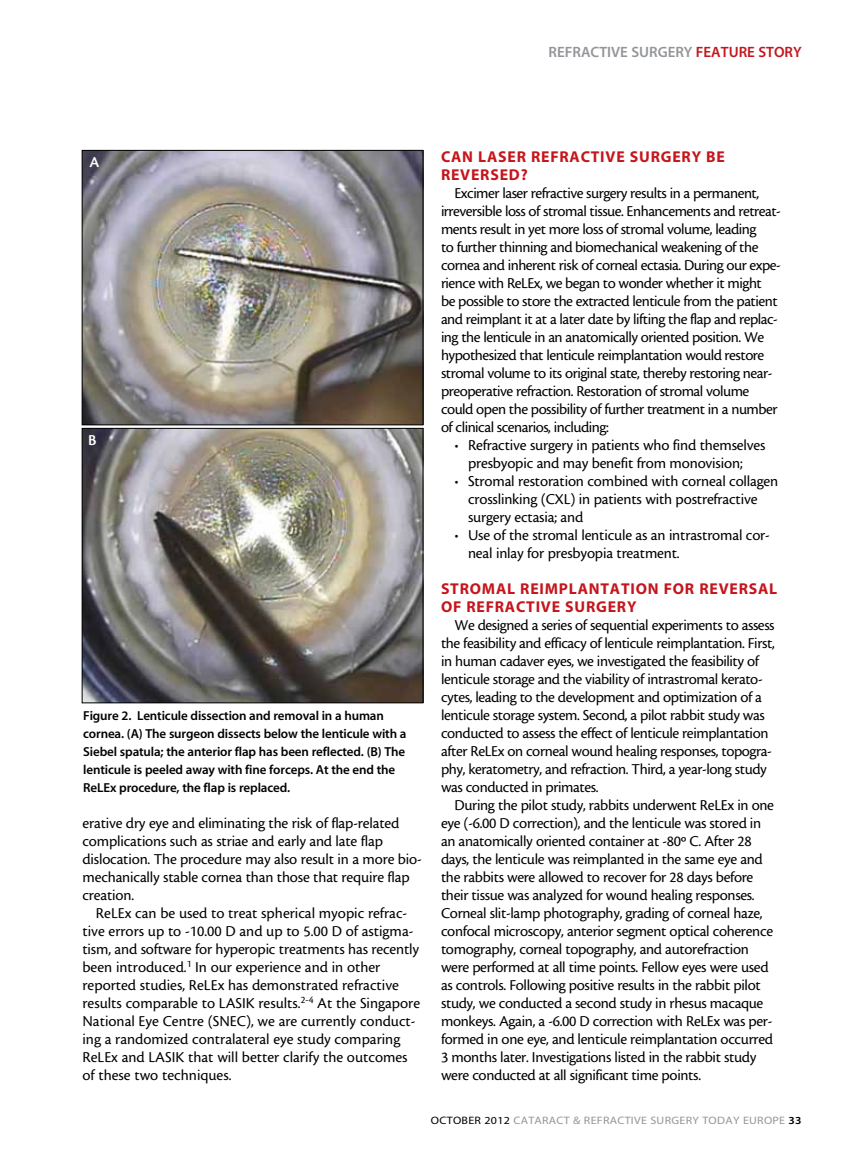
<style>
.page{position:relative;width:864px;height:1161px;background:#fff}
.page>*{position:absolute;margin:0;border:0;box-sizing:border-box;transform-origin:0 0}
.t1{font:15.75px/18px "Cronos MM 408 10";letter-spacing:-.02em;color:#000}
.t2{font:15.75px/18px "Cronos MM 408 10";color:#000}
.t3{font:15.75px/18px "Myriad MM 700 600";letter-spacing:.05em;color:#c4161c}
.t4{font:15.75px "Cronos MM 574 10";color:#fff}
.t5{font:15px "Myriad MM 565 600";color:#939598}
.t6{font:13.05px/18px "Myriad MM 565 600";letter-spacing:-.01em;color:#000}
.t7{font:10.8px "Myriad MM 400 600";letter-spacing:.025em;color:#939598;scale:1.11 1}
.s1{color:#c4161c}
.s2{color:#000}
.s3{font-family:"Myriad MM 565 600";color:#000}
</style>
<div class="page">
<img style="left:84px;top:430px;width:337px;height:271px">
<div style="left:82px;top:428px;width:341px;height:275px;border:1px solid #000"></div>
<img style="left:84px;top:152px;width:337px;height:271px">
<div style="left:82px;top:150px;width:341px;height:275px;border:1px solid #000"></div>
<p class="t5" style="left:549px;top:45px;width:255px">Refractive Surgery <span class="s1">Feature story</span></p>
<p class="t4" style="left:90px;top:154px;width:11px">A</p>
<p class="t4" style="left:88px;top:432px;width:10px">B</p>
<p class="t6" style="left:83px;top:707px;width:325px">Figure 2. Lenticule dissection and removal in a human cornea. (A) The surgeon dissects below the lenticule with a Siebel spatula; the anterior flap has been reflected. (B) The lenticule is peeled away with fine forceps. At the end the ReLEx procedure, the flap is replaced.</p>
<p class="t1" style="left:82px;top:814px;width:341px">erative dry eye and eliminating the risk of flap-related complications such as striae and early and late flap dislocation. The procedure may also result in a more bio&shy;mechanically stable cornea than those that require flap creation.</p>
<p class="t2" style="left:82px;top:904px;width:339px;text-indent:13px">ReLEx can be used to treat spherical myopic refrac&shy;tive errors up to -10.00 D and up to 5.00 D of astigma&shy;tism, and software for hyperopic treatments has recently been introduced.<sup>1</sup> In our experience and in other reported studies, ReLEx has demonstrated refractive results comparable to LASIK results.<sup>2-4</sup> At the Singapore National Eye Centre (SNEC), we are currently conduct&shy;ing a randomized contralateral eye study comparing ReLEx and LASIK that will better clarify the outcomes of these two techniques.</p>
<p class="t3" style="left:441px;top:149px;width:285px">CAN LASER REFRACTIVE SURGERY BE<br>REVERSED?</p>
<p class="t1" style="left:441px;top:184px;width:342px;text-indent:13px">Excimer laser refractive surgery results in a permanent, irreversible loss of stromal tissue. Enhancements and retreat&shy;ments result in yet more loss of stromal volume, leading<br>to further thinning and biomechanical weakening of the cornea and inherent risk of corneal ectasia. During our expe&shy;rience with ReLEx, we began to wonder whether it might<br>be possible to store the extracted lenticule from the patient and reimplant it at a later date by lifting the flap and replac&shy;ing the lenticule in an anatomically oriented position. We hypothesized that lenticule reimplantation would restore stromal volume to its original state, thereby restoring near&shy;preoperative refraction. Restoration of stromal volume could open the possibility of further treatment in a number of clinical scenarios, including:</p>
<p class="t1" style="left:455px;top:436px;width:312px;text-align:center">• Refractive surgery in patients who find themselves presbyopic and may benefit from monovision;</p>
<p class="t1" style="left:468px;top:472px;width:312px;text-indent:-13px">• Stromal restoration combined with corneal collagen crosslinking (CXL) in patients with postrefractive surgery ectasia; and</p>
<p class="t1" style="left:468px;top:526px;width:304px;text-indent:-13px">• Use of the stromal lenticule as an intrastromal cor&shy;neal inlay for presbyopia treatment.</p>
<p class="t3" style="left:441px;top:581px;width:338px">STROMAL REIMPLANTATION FOR REVERSAL<br>OF REFRACTIVE SURGERY</p>
<p class="t1" style="left:441px;top:616px;width:335px;text-indent:13px">We designed a series of sequential experiments to assess the feasibility and efficacy of lenticule reimplantation. First, in human cadaver eyes, we investigated the feasibility of lenticule storage and the viability of intrastromal kerato&shy;cytes, leading to the development and optimization of a lenticule storage system. Second, a pilot rabbit study was conducted to assess the effect of lenticule reimplantation after ReLEx on corneal wound healing responses, topogra&shy;phy, keratometry, and refraction. Third, a year-long study was conducted in primates.</p>
<p class="t1" style="left:441px;top:797px;width:335px;text-indent:13px">During the pilot study, rabbits underwent ReLEx in one eye (-6.00 D correction), and the lenticule was stored in an anatomically oriented container at -80º C. After 28 days, the lenticule was reimplanted in the same eye and the rabbits were allowed to recover for 28 days before their tissue was analyzed for wound healing responses.<br>Corneal slit-lamp photography, grading of corneal haze, confocal microscopy, anterior segment optical coherence tomography, corneal topography, and autorefraction were performed at all time points. Fellow eyes were used as controls. Following positive results in the rabbit pilot study, we conducted a second study in rhesus macaque monkeys. Again, a -6.00 D correction with ReLEx was per&shy;formed in one eye, and lenticule reimplantation occurred 3 months later. Investigations listed in the rabbit study were conducted at all significant time points.</p>
<p class="t7" style="left:431px;top:1115px;width:336px"><span class="s2">OCTOBER 2012</span> CATARACT &amp; REFRACTIVE SURGERY TODAY EUROPE <span class="s3">33</span></p>
</div>
